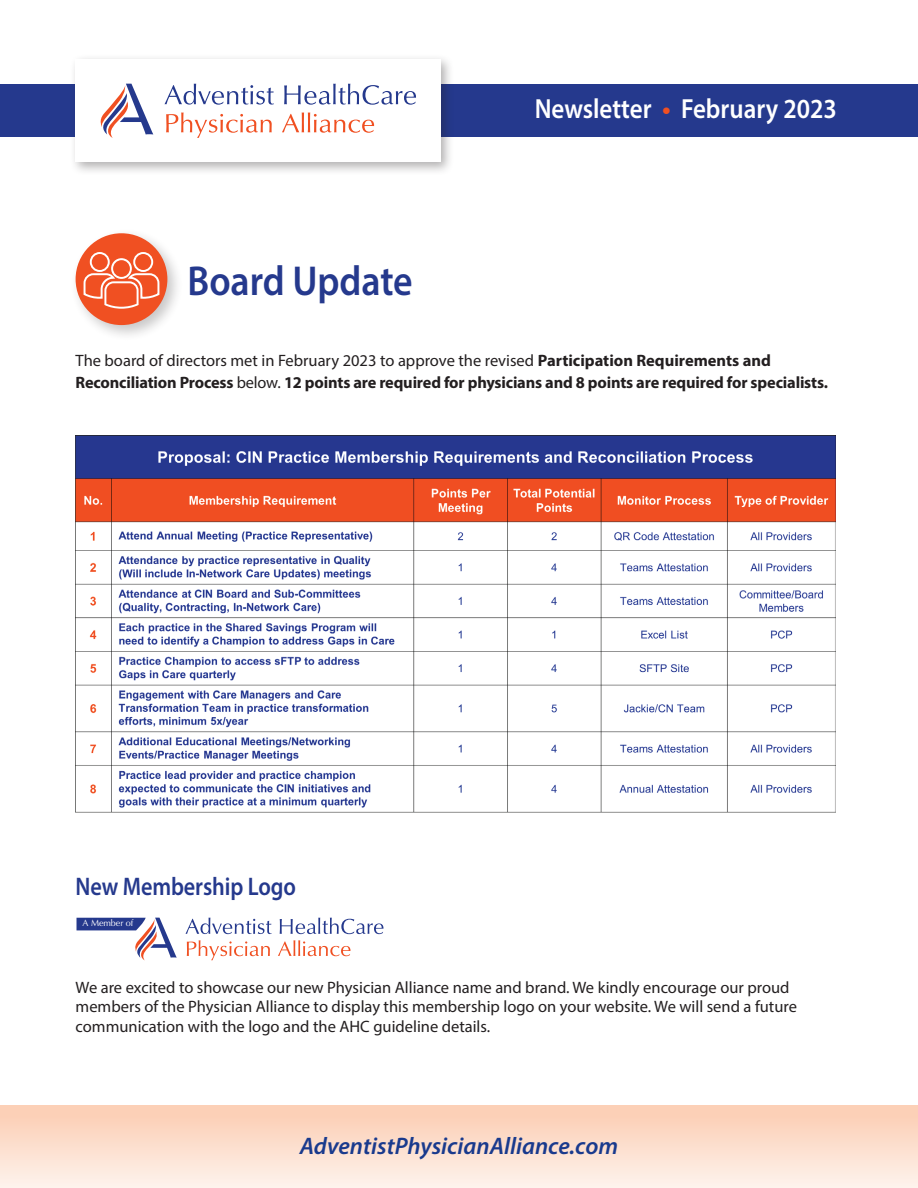
<style>
.page{position:relative;width:918px;height:1188px;background:#fff}
.page>*{position:absolute;margin:0;border:0;box-sizing:border-box;transform-origin:0 0}
.t1{font:600 42px "Myriad Pro";color:#25398d;scale:.9 1}
.t2{font:600 27.75px "Myriad Pro";color:#fff;scale:.9 1}
.t3{font:600 25.5px "Myriad Pro";letter-spacing:-.005em;color:#25398d;scale:.87 1}
.t4{font:italic 600 24px "Myriad Pro";color:#193a8d}
.t5{font:16.5px/19.8px "Myriad Pro";color:#231f20}
.t6{font:700 16.5px/22.5px "Myriad Pro";letter-spacing:-.01em;color:#231f20}
.t7{font:9px "Optima";letter-spacing:-.01em;color:#fff}
.s1{color:#f05022}
.s2{font-weight:400}
</style>
<div class="page">
<div style="left:0;top:85px;width:918px;height:52px;background:#25398d"></div>
<div style="left:70px;top:227px;width:114px;height:114px;background:#231f20;opacity:.25"></div>
<div style="left:76px;top:233px;width:91px;height:92px;background:#f05022;border-radius:50%"></div>
<svg style="left:83px;top:251px;width:78px;height:58px"></svg>
<img style="left:76px;top:435px;width:760px;height:378px">
<svg style="left:186px;top:918px;width:86px;height:16px"></svg>
<svg style="left:280px;top:918px;width:103px;height:16px"></svg>
<svg style="left:77px;top:918px;width:100px;height:42px"></svg>
<svg style="left:187px;top:940px;width:83px;height:20px"></svg>
<svg style="left:278px;top:940px;width:72px;height:16px"></svg>
<div style="left:0;top:1106px;width:918px;height:82px;background:linear-gradient(to bottom,#fcccb1,#fef2ec)"></div>
<div style="left:70px;top:54px;width:385px;height:121px;background:#231f20;opacity:.35"></div>
<div style="left:76px;top:60px;width:365px;height:102px;background:#fff"></div>
<svg style="left:165px;top:84px;width:109px;height:21px"></svg>
<svg style="left:284px;top:84px;width:132px;height:21px"></svg>
<svg style="left:101px;top:84px;width:52px;height:54px"></svg>
<svg style="left:166px;top:112px;width:106px;height:26px"></svg>
<svg style="left:282px;top:112px;width:92px;height:21px"></svg>
<h1 class="t1" style="left:188px;top:254px;width:252px">Board Update</h1>
<h2 class="t2" style="left:535px;top:91px;width:337px">Newsletter <span class="s1">•</span> February 2023</h2>
<p class="t6" style="left:76px;top:348px;width:754px"><span class="s2">The board of directors met in February 2023 to approve the revised</span> Participation Requirements and<br>Reconciliation Process <span class="s2">below.</span> 12 points are required for physicians and 8 points are required for specialists.</p>
<h3 class="t3" style="left:76px;top:870px;width:255px">New Membership Logo</h3>
<p class="t7" style="left:83px;top:918px;width:52px">A Member of</p>
<p class="t5" style="left:76px;top:977px;width:723px">We are excited to showcase our new Physician Alliance name and brand. We kindly encourage our proud members of the Physician Alliance to display this membership logo on your website. We will send a future communication with the logo and the AHC guideline details.</p>
<h3 class="t4" style="left:300px;top:1131px;width:320px">AdventistPhysicianAlliance.com</h3>
</div>
